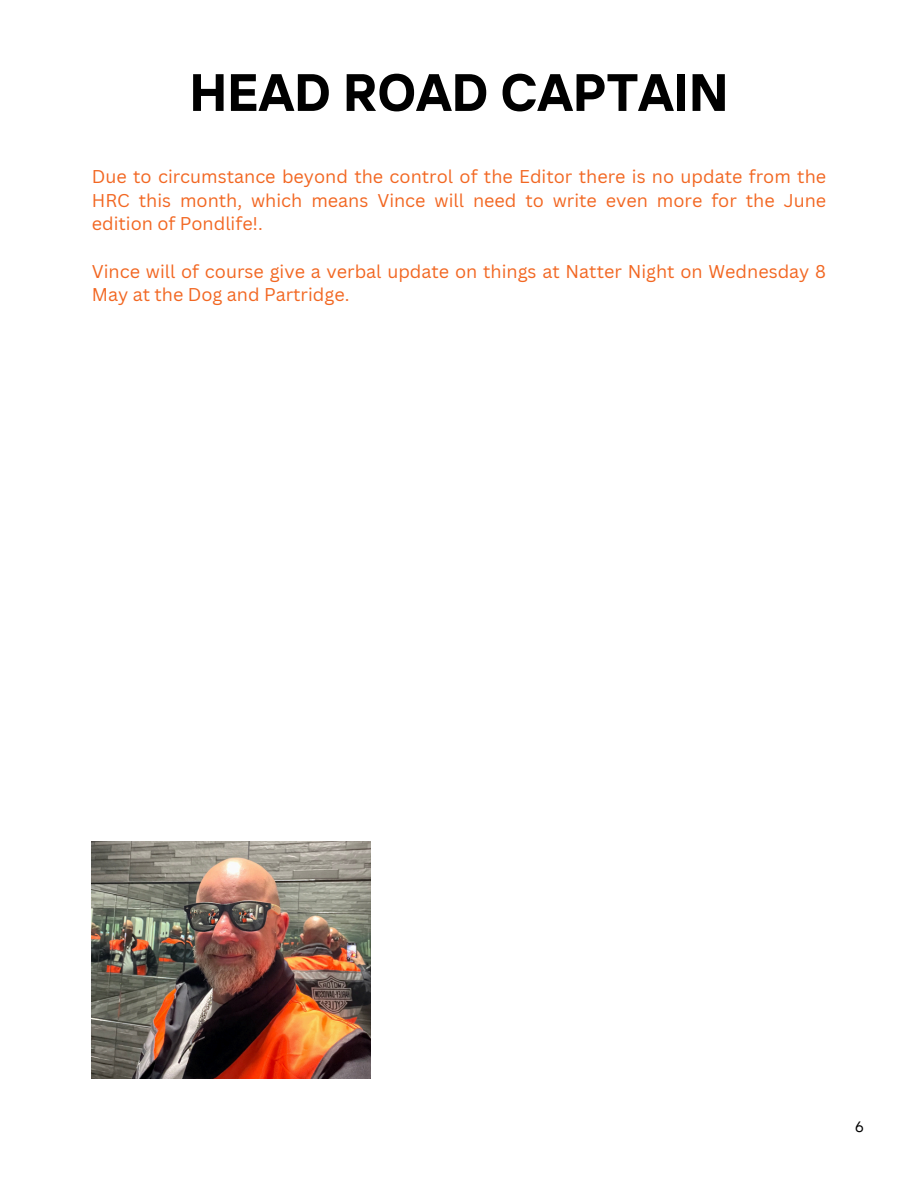
<style>
.page{position:relative;width:918px;height:1188px;background:#fff}
.page>*{position:absolute;margin:0;border:0;box-sizing:border-box;transform-origin:0 0}
.t1{font:700 52.5px "TT Interphases";color:#000}
.t2{font:18px/23.7px "Canva Sans";color:#f26722;text-align:justify}
.t3{font:15px "TT Interphases";color:#000}
</style>
<div class="page">
<img style="left:92px;top:841px;width:279px;height:238px">
<h1 class="t1" style="left:189px;top:58px;width:541px">HEAD ROAD CAPTAIN</h1>
<p class="t2" style="left:92px;top:164px;width:736px">Due to circumstance beyond the control of the Editor there is no update from the HRC this month, which means Vince will need to write even more for the June edition of Pondlife!.</p>
<p class="t2" style="left:92px;top:259px;width:736px">Vince will of course give a verbal update on things at Natter Night on Wednesday 8<br>May at the Dog and Partridge.</p>
<p class="t3" style="left:855px;top:1117px;width:10px">6</p>
</div>
